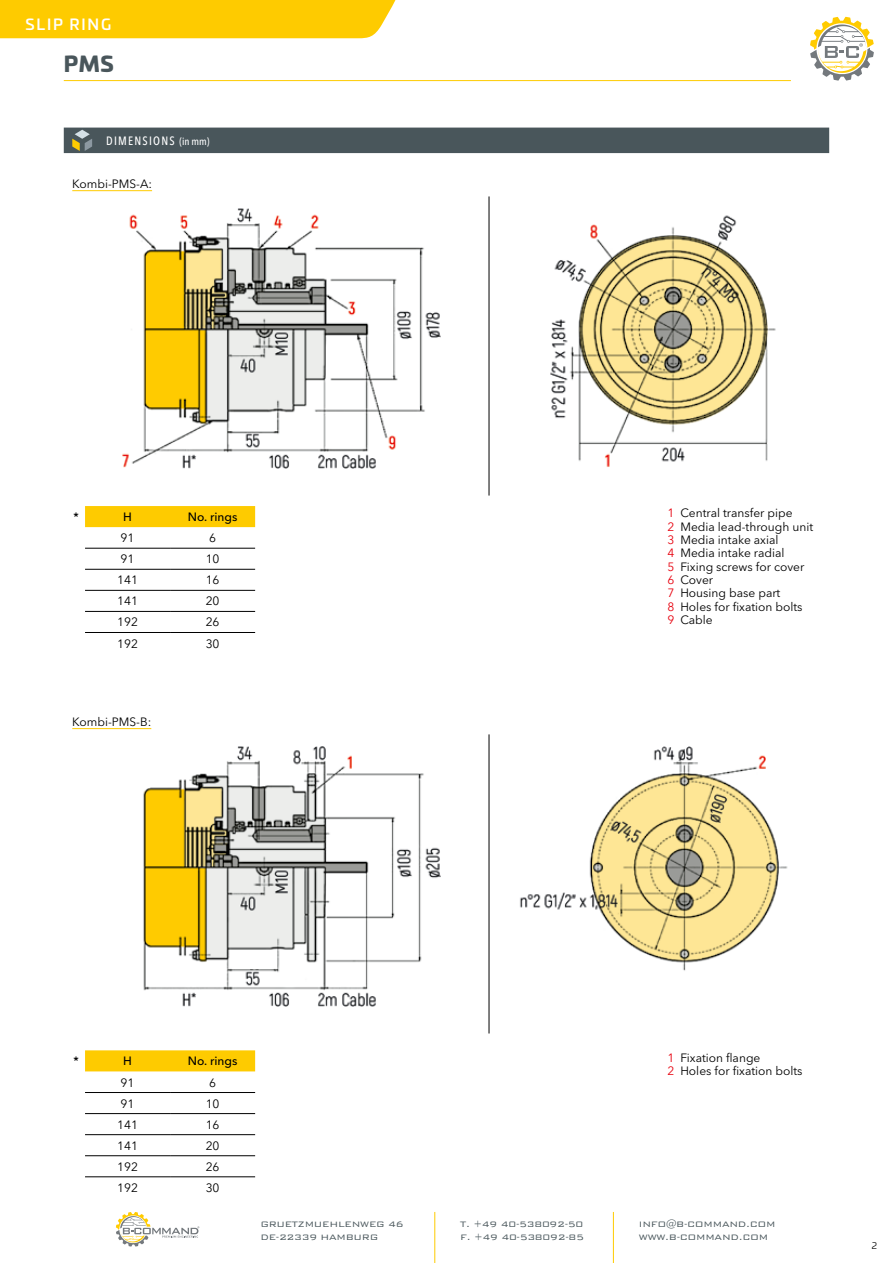
<style>
.page{position:relative;width:893px;height:1263px;background:#fff}
.page>*{position:absolute;margin:0;border:0;box-sizing:border-box;transform-origin:0 0}
.t1{font:900 21px "Univia Pro";color:#49565b}
.t2{font:500 15px "Univia Pro";letter-spacing:.12em;color:#fff}
.t3{font:12px/13.4px "Avenir Next LT Pro";color:#000}
.t4{font:500 12px "Avenir Next LT Pro";color:#000}
.t5{font:500 condensed 12px "Avenir Next LT Pro";letter-spacing:.1em;color:#fff}
.t6{font:300 10.5px/12.6px "Bank Gothic BT";letter-spacing:-.025em;color:#49565b}
.t7{font:9px "Univia Pro";color:#000}
.s1{font-size:10.5px}
.s2{color:#e7000e}
</style>
<div class="page">
<hr style="left:434px;top:1212px;width:1px;height:34px;background:#fecb00">
<hr style="left:613px;top:1212px;width:1px;height:34px;background:#fecb00">
<svg style="left:434px;top:1246px;width:1px;height:17px"></svg>
<svg style="left:613px;top:1246px;width:1px;height:17px"></svg>
<svg style="left:116px;top:1212px;width:83px;height:34px"></svg>
<hr style="left:64px;top:80px;width:727px;height:1px;background:#fecb00">
<div style="left:0;top:0;width:395px;height:38px;background:#fecb00"></div>
<svg style="left:810px;top:17px;width:64px;height:64px"></svg>
<hr style="left:489px;top:196px;width:1px;height:299px;background:#000">
<hr style="left:72px;top:190px;width:80px;height:1px;background:#ffcb00">
<img style="left:122px;top:208px;width:319px;height:261px">
<img style="left:550px;top:215px;width:226px;height:252px">
<div style="left:64px;top:128px;width:765px;height:25px;background:#49565b"></div>
<div style="left:85px;top:506px;width:170px;height:21px;background:#fecb00"></div>
<hr style="left:85px;top:548px;width:85px;height:1px;background:#000">
<hr style="left:170px;top:548px;width:85px;height:1px;background:#000">
<hr style="left:85px;top:569px;width:85px;height:1px;background:#000">
<hr style="left:170px;top:569px;width:85px;height:1px;background:#000">
<hr style="left:85px;top:590px;width:85px;height:1px;background:#000">
<hr style="left:170px;top:590px;width:85px;height:1px;background:#000">
<hr style="left:85px;top:611px;width:85px;height:1px;background:#000">
<hr style="left:170px;top:611px;width:85px;height:1px;background:#000">
<hr style="left:85px;top:632px;width:85px;height:1px;background:#000">
<hr style="left:170px;top:632px;width:85px;height:1px;background:#000">
<hr style="left:489px;top:734px;width:1px;height:299px;background:#000">
<hr style="left:72px;top:728px;width:79px;height:1px;background:#ffcb00">
<img style="left:143px;top:746px;width:298px;height:261px">
<img style="left:520px;top:746px;width:268px;height:225px">
<div style="left:85px;top:1050px;width:170px;height:21px;background:#fecb00"></div>
<hr style="left:85px;top:1092px;width:85px;height:1px;background:#000">
<hr style="left:170px;top:1092px;width:85px;height:1px;background:#000">
<hr style="left:85px;top:1113px;width:85px;height:1px;background:#000">
<hr style="left:170px;top:1113px;width:85px;height:1px;background:#000">
<hr style="left:85px;top:1134px;width:85px;height:1px;background:#000">
<hr style="left:170px;top:1134px;width:85px;height:1px;background:#000">
<hr style="left:85px;top:1155px;width:85px;height:1px;background:#000">
<hr style="left:170px;top:1155px;width:85px;height:1px;background:#000">
<hr style="left:85px;top:1176px;width:85px;height:1px;background:#000">
<hr style="left:170px;top:1176px;width:85px;height:1px;background:#000">
<p class="t2" style="left:26px;top:13px;width:87px">SLIP RING</p>
<h1 class="t1" style="left:64px;top:47px;width:51px">PMS</h1>
<p class="t5" style="left:106px;top:133px;width:105px">DIMENSIONS <span class="s1">(IN MM)</span></p>
<p class="t3" style="left:72px;top:177px;width:81px">Kombi-PMS-A:</p>
<p class="t4" style="left:74px;top:510px;width:7px">*</p>
<p class="t4" style="left:123px;top:510px;width:10px">H</p>
<p class="t4" style="left:188px;top:510px;width:51px">No. rings</p>
<p class="t3" style="left:121px;top:531px;width:15px">91</p>
<p class="t3" style="left:209px;top:531px;width:8px">6</p>
<p class="t3" style="left:121px;top:552px;width:15px">91</p>
<p class="t3" style="left:206px;top:552px;width:15px">10</p>
<p class="t3" style="left:117px;top:573px;width:22px">141</p>
<p class="t3" style="left:206px;top:573px;width:15px">16</p>
<p class="t3" style="left:117px;top:594px;width:22px">141</p>
<p class="t3" style="left:206px;top:594px;width:15px">20</p>
<p class="t3" style="left:117px;top:616px;width:22px">192</p>
<p class="t3" style="left:206px;top:616px;width:15px">26</p>
<p class="t3" style="left:117px;top:637px;width:22px">192</p>
<p class="t3" style="left:206px;top:637px;width:15px">30</p>
<p class="t3" style="left:72px;top:715px;width:81px">Kombi-PMS-B:</p>
<p class="t3" style="left:668px;top:506px;width:147px"><span class="s2">1</span> Central transfer pipe<br><span class="s2">2</span> Media lead-through unit<br><span class="s2">3</span> Media intake axial<br><span class="s2">4</span> Media intake radial<br><span class="s2">5</span> Fixing screws for cover<br><span class="s2">6</span> Cover<br><span class="s2">7</span> Housing base part<br><span class="s2">8</span> Holes for fixation bolts<br><span class="s2">9</span> Cable</p>
<p class="t4" style="left:74px;top:1054px;width:7px">*</p>
<p class="t4" style="left:123px;top:1054px;width:10px">H</p>
<p class="t4" style="left:188px;top:1054px;width:51px">No. rings</p>
<p class="t3" style="left:121px;top:1075px;width:15px">91</p>
<p class="t3" style="left:209px;top:1075px;width:8px">6</p>
<p class="t3" style="left:121px;top:1097px;width:15px">91</p>
<p class="t3" style="left:206px;top:1097px;width:15px">10</p>
<p class="t3" style="left:117px;top:1118px;width:22px">141</p>
<p class="t3" style="left:206px;top:1118px;width:15px">16</p>
<p class="t3" style="left:117px;top:1139px;width:22px">141</p>
<p class="t3" style="left:206px;top:1139px;width:15px">20</p>
<p class="t3" style="left:117px;top:1160px;width:22px">192</p>
<p class="t3" style="left:206px;top:1160px;width:15px">26</p>
<p class="t3" style="left:117px;top:1181px;width:22px">192</p>
<p class="t3" style="left:206px;top:1181px;width:15px">30</p>
<p class="t3" style="left:668px;top:1051px;width:136px"><span class="s2">1</span> Fixation flange<br><span class="s2">2</span> Holes for fixation bolts</p>
<p class="t6" style="left:260px;top:1218px;width:145px">gruetzmuehlenweg 46<br>DE-22339 hamburg</p>
<p class="t6" style="left:460px;top:1218px;width:125px">T. +49 40-538092-50<br>F. +49 40-538092-85</p>
<p class="t6" style="left:639px;top:1218px;width:138px">info@B-command.com www.b-command.com</p>
<p class="t7" style="left:872px;top:1239px;width:7px">2</p>
</div>
